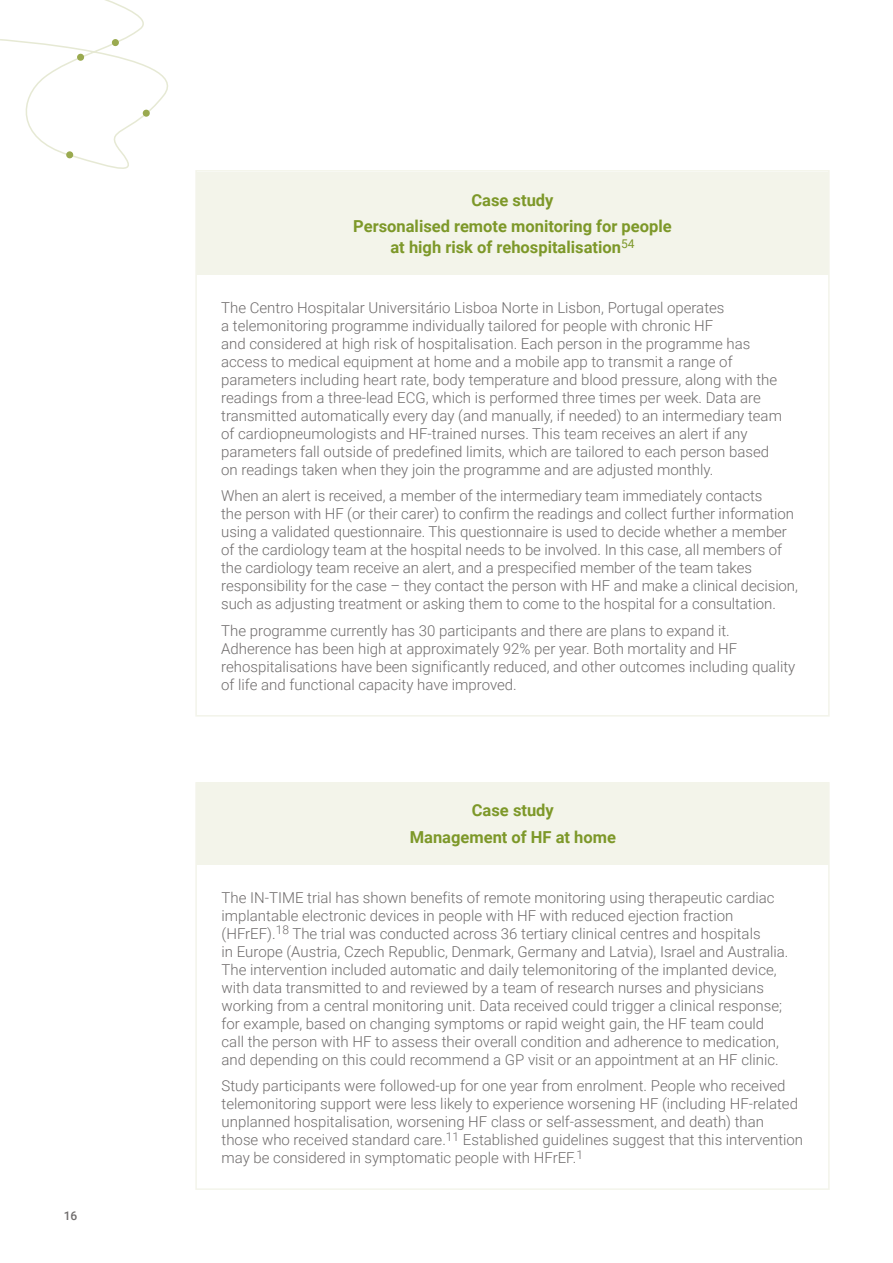
<style>
.page{position:relative;width:893px;height:1263px;background:#fff}
.page>*{position:absolute;margin:0;border:0;box-sizing:border-box;transform-origin:0 0}
.t1{font:700 16.5px/26.5px "Roboto";color:#7d9829;text-align:center}
.t2{font:300 15px/18px "Roboto";color:#6f6c6c}
.t3{font:500 12px "Roboto";color:#6f6c6c}
</style>
<div class="page">
<svg style="left:0;top:0;width:168px;height:169px"></svg>
<div style="left:143px;top:110px;width:7px;height:7px;border:2px solid #9aaa4f;border-radius:50%"></div>
<div style="left:196px;top:172px;width:633px;height:103px;background:#f3f4ea"></div>
<div style="left:196px;top:782px;width:633px;height:82px;background:#f3f4ea"></div>
<p class="t3" style="left:64px;top:1207px;width:15px">16</p>
<p class="t1" style="left:353px;top:186px;width:320px">Case study<br>Personalised remote monitoring for people</p>
<p class="t1" style="left:390px;top:233px;width:246px">at high risk of rehospitalisation<sup>54</sup></p>
<p class="t2" style="left:221px;top:298px;width:562px">The Centro Hospitalar Universitário Lisboa Norte in Lisbon, Portugal operates<br>a telemonitoring programme individually tailored for people with chronic HF<br>and considered at high risk of hospitalisation. Each person in the programme has access to medical equipment at home and a mobile app to transmit a range of parameters including heart rate, body temperature and blood pressure, along with the readings from a three-lead ECG, which is performed three times per week. Data are transmitted automatically every day (and manually, if needed) to an intermediary team of cardiopneumologists and HF‑trained nurses. This team receives an alert if any parameters fall outside of predefined limits, which are tailored to each person based on readings taken when they join the programme and are adjusted monthly.</p>
<p class="t2" style="left:221px;top:486px;width:578px">When an alert is received, a member of the intermediary team immediately contacts<br>the person with HF (or their carer) to confirm the readings and collect further information using a validated questionnaire. This questionnaire is used to decide whether a member of the cardiology team at the hospital needs to be involved. In this case, all members of the cardiology team receive an alert, and a prespecified member of the team takes responsibility for the case – they contact the person with HF and make a clinical decision, such as adjusting treatment or asking them to come to the hospital for a consultation.</p>
<p class="t2" style="left:221px;top:621px;width:576px">The programme currently has 30 participants and there are plans to expand it.<br>Adherence has been high at approximately 92% per year. Both mortality and HF rehospitalisations have been significantly reduced, and other outcomes including quality of life and functional capacity have improved.</p>
<p class="t1" style="left:410px;top:796px;width:208px">Case study<br>Management of HF at home</p>
<p class="t2" style="left:222px;top:888px;width:568px">The IN-TIME trial has shown benefits of remote monitoring using therapeutic cardiac implantable electronic devices in people with HF with reduced ejection fraction (HFrEF).<sup>18</sup> The trial was conducted across 36 tertiary clinical centres and hospitals<br>in Europe (Austria, Czech Republic, Denmark, Germany and Latvia), Israel and Australia.<br>The intervention included automatic and daily telemonitoring of the implanted device, with data transmitted to and reviewed by a team of research nurses and physicians working from a central monitoring unit. Data received could trigger a clinical response; for example, based on changing symptoms or rapid weight gain, the HF team could call the person with HF to assess their overall condition and adherence to medication, and depending on this could recommend a GP visit or an appointment at an HF clinic.</p>
<p class="t2" style="left:222px;top:1076px;width:583px">Study participants were followed-up for one year from enrolment. People who received telemonitoring support were less likely to experience worsening HF (including HF-related unplanned hospitalisation, worsening HF class or self-assessment, and death) than those who received standard care.<sup>11</sup> Established guidelines suggest that this intervention may be considered in symptomatic people with HFrEF.<sup>1</sup></p>
</div>
